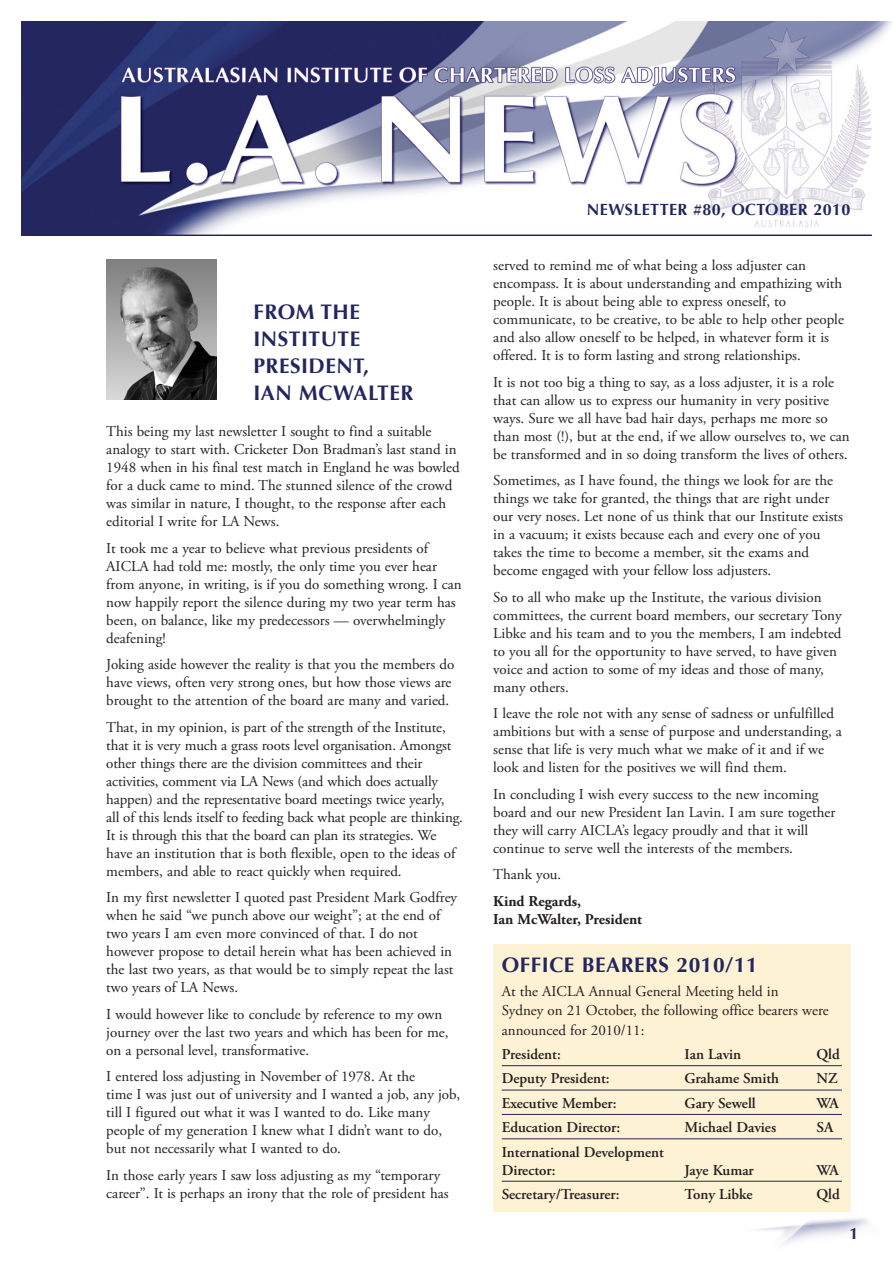
<style>
.page{position:relative;width:893px;height:1263px;background:#fff}
.page>*{position:absolute;margin:0;border:0;box-sizing:border-box;transform-origin:0 0}
.Heading{font:700 21px/27px "Optima";letter-spacing:.025em;color:#23265f}
.t1{font:700 16.2px "Optima";letter-spacing:.025em;color:#23265f}
.Body{font:15px/18px "Adobe Garamond Pro";color:#231f20}
.Body-2{font:600 15px/18px "Adobe Garamond Pro";color:#231f20}
.Body-3{font:700 15px/18px "Adobe Garamond Pro";color:#231f20}
</style>
<div class="page">
<img style="left:758px;top:1218px;width:110px;height:27px">
<img style="left:21px;top:21px;width:872px;height:214px">
<img style="left:106px;top:259px;width:111px;height:141px">
<div style="left:493px;top:944px;width:357px;height:268px;background:#fef2d4"></div>
<hr style="left:502px;top:1065px;width:340px;height:1px;background:#23265f">
<hr style="left:502px;top:1090px;width:340px;height:1px;background:#23265f">
<hr style="left:502px;top:1114px;width:340px;height:1px;background:#23265f">
<hr style="left:502px;top:1138px;width:340px;height:1px;background:#23265f">
<hr style="left:502px;top:1181px;width:340px;height:1px;background:#23265f">
<p class="Heading" style="left:253px;top:298px;width:161px">FROM THE<br>INSTITUTE<br>PRESIDENT,<br>IAN MCWALTER</p>
<p class="Body" style="left:106px;top:423px;width:355px">This being my last newsletter I sought to find a suitable analogy to start with. Cricketer Don Bradman’s last stand in 1948 when in his final test match in England he was bowled for a duck came to mind. The stunned silence of the crowd was similar in nature, I thought, to the response after each editorial I write for LA News.</p>
<p class="Body" style="left:106px;top:539px;width:357px">It took me a year to believe what previous presidents of AICLA had told me: mostly, the only time you ever hear from anyone, in writing, is if you do something wrong. I can now happily report the silence during my two year term has been, on balance, like my predecessors — overwhelmingly deafening!</p>
<p class="Body" style="left:106px;top:656px;width:350px">Joking aside however the reality is that you the members do have views, often very strong ones, but how those views are brought to the attention of the board are many and varied.</p>
<p class="Body" style="left:106px;top:718px;width:358px">That, in my opinion, is part of the strength of the Institute, that it is very much a grass roots level organisation. Amongst other things there are the division committees and their activities, comment via LA News (and which does actually happen) and the representative board meetings twice yearly,<br>all of this lends itself to feeding back what people are thinking.<br>It is through this that the board can plan its strategies. We have an institution that is both flexible, open to the ideas of members, and able to react quickly when required.</p>
<p class="Body" style="left:106px;top:889px;width:352px">In my first newsletter I quoted past President Mark Godfrey when he said “we punch above our weight”; at the end of two years I am even more convinced of that. I do not however propose to detail herein what has been achieved in the last two years, as that would be to simply repeat the last two years of LA News.</p>
<p class="Body" style="left:106px;top:1005px;width:344px">I would however like to conclude by reference to my own journey over the last two years and which has been for me, on a personal level, transformative.</p>
<p class="Body" style="left:106px;top:1068px;width:355px">I entered loss adjusting in November of 1978. At the<br>time I was just out of university and I wanted a job, any job, till I figured out what it was I wanted to do. Like many people of my generation I knew what I didn’t want to do, but not necessarily what I wanted to do.</p>
<p class="Body" style="left:106px;top:1166px;width:344px">In those early years I saw loss adjusting as my “temporary career”. It is perhaps an irony that the role of president has</p>
<p class="t1" style="left:587px;top:200px;width:265px">NEWSLETTER #80, OCTOBER 2010</p>
<p class="Body" style="left:493px;top:257px;width:352px">served to remind me of what being a loss adjuster can encompass. It is about understanding and empathizing with people. It is about being able to express oneself, to communicate, to be creative, to be able to help other people and also allow oneself to be helped, in whatever form it is offered. It is to form lasting and strong relationships.</p>
<p class="Body" style="left:493px;top:374px;width:358px">It is not too big a thing to say, as a loss adjuster, it is a role that can allow us to express our humanity in very positive ways. Sure we all have bad hair days, perhaps me more so than most (!), but at the end, if we allow ourselves to, we can be transformed and in so doing transform the lives of others.</p>
<p class="Body" style="left:493px;top:472px;width:351px">Sometimes, as I have found, the things we look for are the things we take for granted, the things that are right under our very noses. Let none of us think that our Institute exists in a vacuum; it exists because each and every one of you takes the time to become a member, sit the exams and become engaged with your fellow loss adjusters.</p>
<p class="Body" style="left:493px;top:589px;width:350px">So to all who make up the Institute, the various division committees, the current board members, our secretary Tony Libke and his team and to you the members, I am indebted to you all for the opportunity to have served, to have given voice and action to some of my ideas and those of many, many others.</p>
<p class="Body" style="left:493px;top:705px;width:350px">I leave the role not with any sense of sadness or unfulfilled ambitions but with a sense of purpose and understanding, a sense that life is very much what we make of it and if we look and listen for the positives we will find them.</p>
<p class="Body" style="left:493px;top:786px;width:344px">In concluding I wish every success to the new incoming board and our new President Ian Lavin. I am sure together they will carry AICLA’s legacy proudly and that it will continue to serve well the interests of the members.</p>
<p class="Body" style="left:493px;top:866px;width:70px">Thank you.</p>
<p class="Body-3" style="left:493px;top:892px;width:150px">Kind Regards,<br>Ian McWalter, President</p>
<p class="Heading" style="left:502px;top:951px;width:132px">OFFICE BEARERS</p>
<p class="Heading" style="left:676px;top:951px;width:83px">2010/11</p>
<p class="Body" style="left:502px;top:982px;width:328px;line-height:19.5px">At the AICLA Annual General Meeting held in<br>Sydney on 21 October, the following office bearers were announced for 2010/11:</p>
<p class="Body-2" style="left:502px;top:1045px;width:61px">President:</p>
<p class="Body-2" style="left:685px;top:1045px;width:58px">Ian Lavin</p>
<p class="Body-2" style="left:816px;top:1045px;width:25px">Qld</p>
<p class="Body-2" style="left:502px;top:1070px;width:110px">Deputy President:</p>
<p class="Body-2" style="left:685px;top:1070px;width:96px">Grahame Smith</p>
<p class="Body-2" style="left:816px;top:1070px;width:23px">NZ</p>
<p class="Body-2" style="left:502px;top:1094px;width:116px">Executive Member:</p>
<p class="Body-2" style="left:685px;top:1094px;width:73px">Gary Sewell</p>
<p class="Body-2" style="left:816px;top:1094px;width:24px">WA</p>
<p class="Body-2" style="left:502px;top:1118px;width:120px">Education Director:</p>
<p class="Body-2" style="left:685px;top:1118px;width:93px">Michael Davies</p>
<p class="Body-2" style="left:816px;top:1118px;width:18px">SA</p>
<p class="Body-2" style="left:502px;top:1143px;width:164px">International Development<br>Director:</p>
<p class="Body-2" style="left:685px;top:1161px;width:71px">Jaye Kumar</p>
<p class="Body-2" style="left:816px;top:1161px;width:24px">WA</p>
<p class="Body-2" style="left:502px;top:1185px;width:119px">Secretary/Treasurer:</p>
<p class="Body-2" style="left:685px;top:1185px;width:70px">Tony Libke</p>
<p class="Body-2" style="left:816px;top:1185px;width:25px">Qld</p>
<p class="t1" style="left:849px;top:1224px;width:10px">1</p>
</div>
